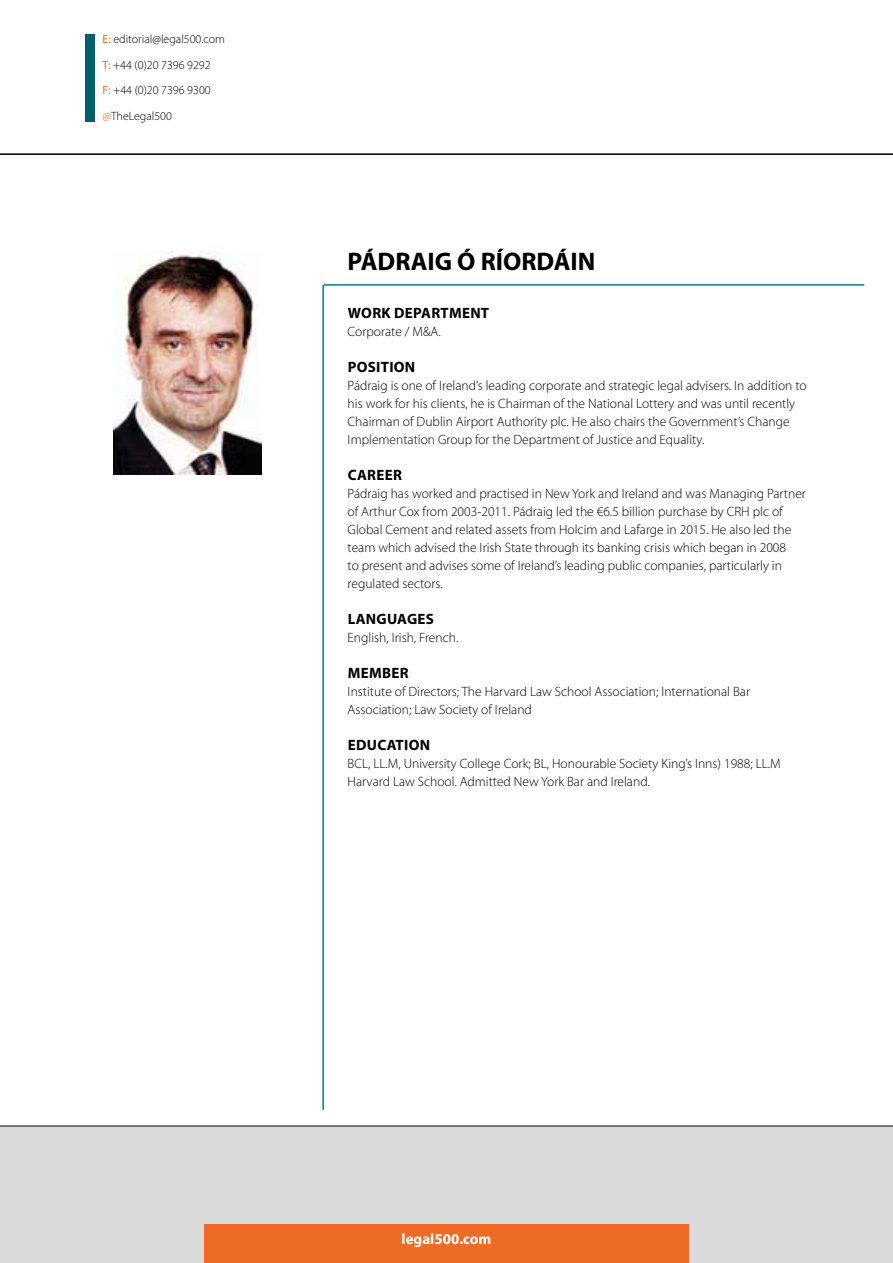
<style>
.page{position:relative;width:893px;height:1263px;background:#fff}
.page>*{position:absolute;margin:0;border:0;box-sizing:border-box;transform-origin:0 0}
.t1{font:700 25.5px "Myriad Pro";color:#000}
.t2{font:700 15px "Myriad Pro";letter-spacing:.02em;color:#000}
.t3{font:700 15px "Myriad Pro";color:#fff}
.t4{font:300 13.5px/18px "Myriad Pro";color:#000}
.t5{font:300 12px/25.5px "Myriad Pro";color:#000}
.s1{font-weight:400;color:#ed6b25}
.s2{color:#ed6b25}
</style>
<div class="page">
<div style="left:0;top:1126px;width:893px;height:137px;background:#dadada"></div>
<div style="left:85px;top:34px;width:9px;height:87px;background:#005f6d"></div>
<hr style="left:0;top:153px;width:893px;height:2px;background:#000">
<div style="left:204px;top:1225px;width:485px;height:38px;background:#ed6b25"></div>
<hr style="left:322px;top:285px;width:2px;height:825px;background:#007c94">
<hr style="left:324px;top:284px;width:540px;height:2px;background:#007c94">
<img style="left:113px;top:251px;width:149px;height:224px">
<p class="t5" style="left:102px;top:26px;width:124px"><span class="s1">E:</span> editorial@legal500.com<br><span class="s1">T:</span> +44 (0)20 7396 9292<br><span class="s1">F:</span> +44 (0)20 7396 9300 <span class="s2">@</span>TheLegal500</p>
<h1 class="t1" style="left:348px;top:245px;width:249px">PÁDRAIG Ó RÍORDÁIN</h1>
<p class="t2" style="left:348px;top:303px;width:12px">WOR</p>
<p class="t2" style="left:381px;top:303px;width:61px">K DEPARTME</p>
<p class="t2" style="left:470px;top:303px;width:20px">NT</p>
<p class="t4" style="left:348px;top:323px;width:95px">Corporate / M&amp;A.</p>
<p class="t2" style="left:348px;top:357px;width:37px">POSITIO</p>
<p class="t2" style="left:405px;top:357px;width:12px">N</p>
<p class="t4" style="left:348px;top:377px;width:461px">Pádraig is one of Ireland’s leading corporate and strategic legal advisers. In addition to his work for his clients, he is Chairman of the National Lottery and was until recently Chairman of Dublin Airport Authority plc. He also chairs the Government’s Change Implementation Group for the Department of Justice and Equality.</p>
<p class="t2" style="left:348px;top:465px;width:29px">CAREER</p>
<p class="t4" style="left:348px;top:485px;width:460px">Pádraig has worked and practised in New York and Ireland and was Managing Partner of Arthur Cox from 2003-2011. Pádraig led the €6.5 billion purchase by CRH plc of Global Cement and related assets from Holcim and Lafarge in 2015. He also led the team which advised the Irish State through its banking crisis which began in 2008<br>to present and advises some of Ireland’s leading public companies, particularly in regulated sectors.</p>
<p class="t2" style="left:348px;top:609px;width:88px">LANGUAGES</p>
<p class="t4" style="left:348px;top:629px;width:112px">English, Irish, French.</p>
<p class="t2" style="left:348px;top:663px;width:12px">MEM</p>
<p class="t2" style="left:382px;top:663px;width:19px">BER</p>
<p class="t4" style="left:348px;top:683px;width:404px">Institute of Directors; The Harvard Law School Association; International Bar<br>Association; Law Society of Ireland</p>
<p class="t2" style="left:348px;top:735px;width:84px">EDUCATION</p>
<p class="t4" style="left:348px;top:755px;width:435px">BCL, LL.M, University College Cork; BL, Honourable Society King’s Inns) 1988; LL.M<br>Harvard Law School. Admitted New York Bar and Ireland.</p>
<p class="t3" style="left:402px;top:1229px;width:91px">legal500.com</p>
</div>
